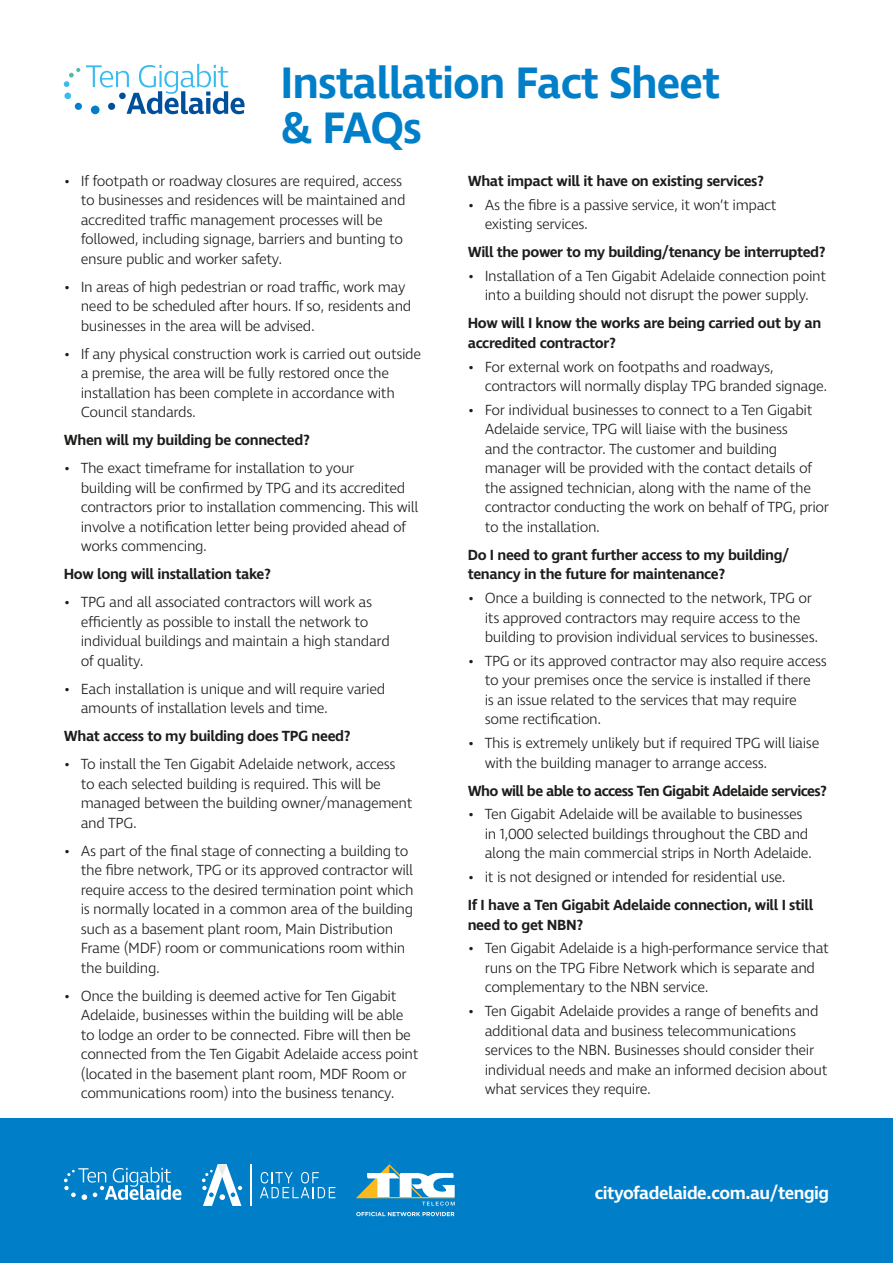
<style>
.page{position:relative;width:893px;height:1263px;background:#fff}
.page>*{position:absolute;margin:0;border:0;box-sizing:border-box;transform-origin:0 0}
.t1{font:600 45px/45px "Ingra";letter-spacing:-.025em;color:#007fc8}
.t2{font:600 18px "Ingra";letter-spacing:-.025em;color:#fff}
.t3{font:300 15px/19.5px "Ingra";letter-spacing:-.025em;color:#1d1d1b}
.t4{font:600 15px/19.5px "Ingra";letter-spacing:-.025em;color:#1d1d1b}
</style>
<div class="page">
<div style="left:0;top:1118px;width:893px;height:145px;background:#007fc8"></div>
<svg style="left:356px;top:1164px;width:99px;height:41px"></svg>
<svg style="left:356px;top:1212px;width:98px;height:4px"></svg>
<svg style="left:260px;top:1172px;width:75px;height:26px"></svg>
<hr style="left:250px;top:1164px;width:1px;height:42px;background:#fff">
<svg style="left:202px;top:1164px;width:40px;height:42px"></svg>
<svg style="left:64px;top:1167px;width:117px;height:33px"></svg>
<svg style="left:86px;top:64px;width:158px;height:50px"></svg>
<svg style="left:64px;top:68px;width:16px;height:19px"></svg>
<div style="left:64px;top:93px;width:7px;height:6px;background:#38bcee;border-radius:50%"></div>
<div style="left:91px;top:106px;width:9px;height:8px;background:#007fc8;border-radius:50%"></div>
<div style="left:119px;top:93px;width:7px;height:6px;background:#004f9c;border-radius:50%"></div>
<div style="left:108px;top:103px;width:7px;height:7px;background:#004f9c;border-radius:50%"></div>
<div style="left:75px;top:103px;width:7px;height:7px;background:#007fc8;border-radius:50%"></div>
<h1 class="t1" style="left:281px;top:63px;width:441px">Installation Fact Sheet &amp; FAQs</h1>
<p class="t3" style="left:81px;top:172px;width:326px;text-indent:-17px">• If footpath or roadway closures are required, access to businesses and residences will be maintained and accredited traffic management processes will be followed, including signage, barriers and bunting to ensure public and worker safety.</p>
<p class="t3" style="left:81px;top:278px;width:332px;text-indent:-17px">• In areas of high pedestrian or road traffic, work may need to be scheduled after hours. If so, residents and businesses in the area will be advised.</p>
<p class="t3" style="left:81px;top:345px;width:342px;text-indent:-17px">• If any physical construction work is carried out outside a premise, the area will be fully restored once the installation has been complete in accordance with Council standards.</p>
<p class="t4" style="left:64px;top:431px;width:248px">When will my building be connected?</p>
<p class="t3" style="left:81px;top:459px;width:339px;text-indent:-17px">• The exact timeframe for installation to your<br>building will be confirmed by TPG and its accredited contractors prior to installation commencing. This will involve a notification letter being provided ahead of works commencing.</p>
<p class="t4" style="left:64px;top:565px;width:209px">How long will installation take?</p>
<p class="t3" style="left:81px;top:593px;width:311px;text-indent:-17px">• TPG and all associated contractors will work as efficiently as possible to install the network to individual buildings and maintain a high standard of quality.</p>
<p class="t3" style="left:81px;top:680px;width:306px;text-indent:-17px">• Each installation is unique and will require varied amounts of installation levels and time.</p>
<p class="t4" style="left:64px;top:727px;width:288px">What access to my building does TPG need?</p>
<p class="t3" style="left:81px;top:755px;width:333px;text-indent:-17px">• To install the Ten Gigabit Adelaide network, access to each selected building is required. This will be managed between the building owner/management and TPG.</p>
<p class="t3" style="left:81px;top:842px;width:334px;text-indent:-17px">• As part of the final stage of connecting a building to the fibre network, TPG or its approved contractor will require access to the desired termination point which is normally located in a common area of the building such as a basement plant room, Main Distribution Frame (MDF) room or communications room within the building.</p>
<p class="t3" style="left:81px;top:987px;width:339px;text-indent:-17px">• Once the building is deemed active for Ten Gigabit Adelaide, businesses within the building will be able to lodge an order to be connected. Fibre will then be connected from the Ten Gigabit Adelaide access point (located in the basement plant room, MDF Room or communications room) into the business tenancy.</p>
<p class="t4" style="left:468px;top:172px;width:298px">What impact will it have on existing services?</p>
<p class="t3" style="left:485px;top:195px;width:294px;text-indent:-17px">• As the fibre is a passive service, it won’t impact existing services.</p>
<p class="t4" style="left:468px;top:243px;width:359px">Will the power to my building/tenancy be interrupted?</p>
<p class="t3" style="left:468px;top:267px;width:360px;text-align:center">• Installation of a Ten Gigabit Adelaide connection point into a building should not disrupt the power supply.</p>
<p class="t4" style="left:468px;top:314px;width:355px">How will I know the works are being carried out by an accredited contractor?</p>
<p class="t3" style="left:485px;top:357px;width:344px;text-indent:-17px">• For external work on footpaths and roadways, contractors will normally display TPG branded signage.</p>
<p class="t3" style="left:485px;top:401px;width:346px;text-indent:-17px">• For individual businesses to connect to a Ten Gigabit Adelaide service, TPG will liaise with the business<br>and the contractor. The customer and building manager will be provided with the contact details of the assigned technician, along with the name of the contractor conducting the work on behalf of TPG, prior to the installation.</p>
<p class="t4" style="left:468px;top:546px;width:323px">Do I need to grant further access to my building/ tenancy in the future for maintenance?</p>
<p class="t3" style="left:485px;top:589px;width:335px;text-indent:-17px">• Once a building is connected to the network, TPG or its approved contractors may require access to the building to provision individual services to businesses.</p>
<p class="t3" style="left:485px;top:652px;width:344px;text-indent:-17px">• TPG or its approved contractor may also require access to your premises once the service is installed if there<br>is an issue related to the services that may require some rectification.</p>
<p class="t3" style="left:485px;top:734px;width:336px;text-indent:-17px">• This is extremely unlikely but if required TPG will liaise with the building manager to arrange access.</p>
<p class="t4" style="left:468px;top:781px;width:361px">Who will be able to access Ten Gigabit Adelaide services?</p>
<p class="t3" style="left:485px;top:805px;width:329px;text-indent:-17px">• Ten Gigabit Adelaide will be available to businesses in 1,000 selected buildings throughout the CBD and along the main commercial strips in North Adelaide.</p>
<p class="t3" style="left:468px;top:868px;width:319px">• it is not designed or intended for residential use.</p>
<p class="t4" style="left:468px;top:896px;width:347px">If I have a Ten Gigabit Adelaide connection, will I still need to get NBN?</p>
<p class="t3" style="left:485px;top:939px;width:346px;text-indent:-17px">• Ten Gigabit Adelaide is a high-performance service that runs on the TPG Fibre Network which is separate and complementary to the NBN service.</p>
<p class="t3" style="left:485px;top:1002px;width:344px;text-indent:-17px">• Ten Gigabit Adelaide provides a range of benefits and additional data and business telecommunications services to the NBN. Businesses should consider their individual needs and make an informed decision about what services they require.</p>
<p class="t2" style="left:595px;top:1182px;width:236px">cityofadelaide.com.au/tengig</p>
</div>
